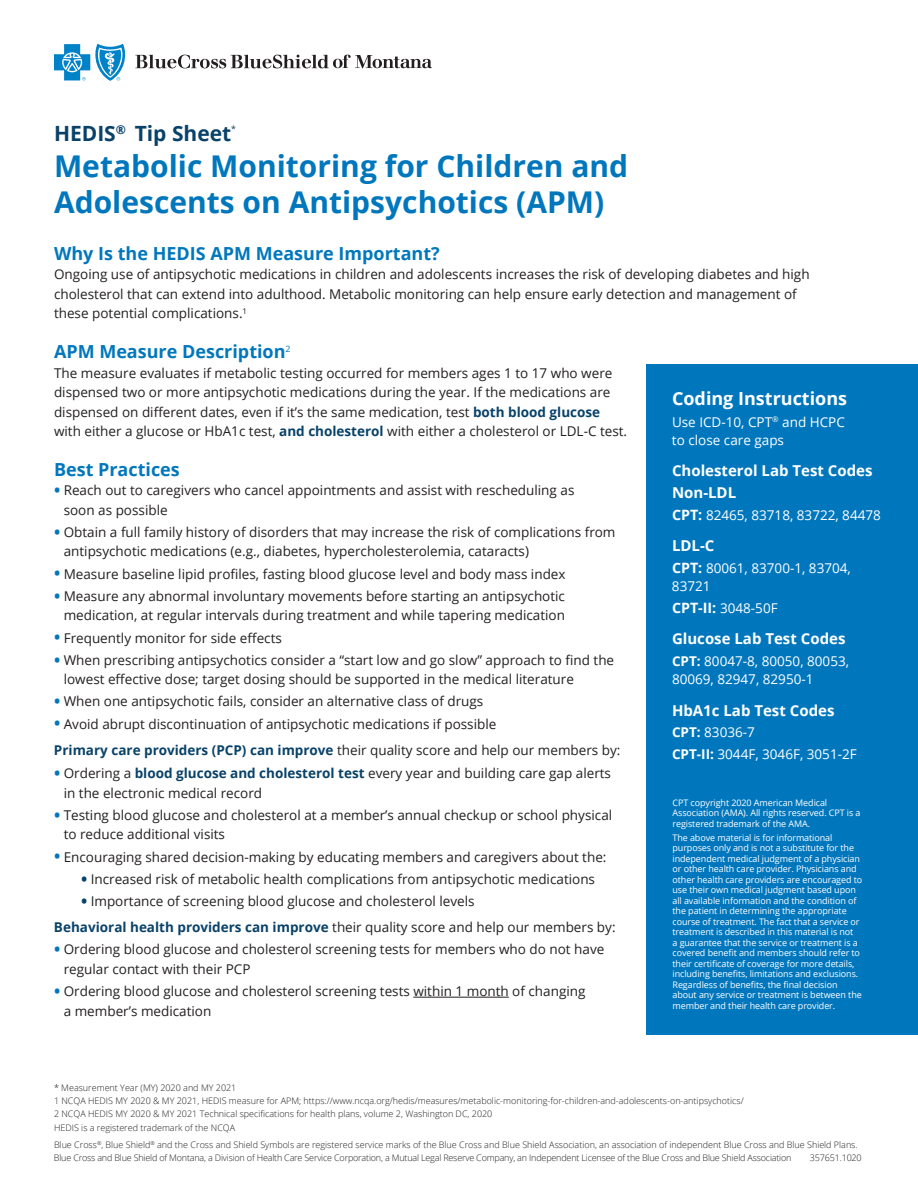
<style>
.page{position:relative;width:918px;height:1188px;background:#fff}
.page>*{position:absolute;margin:0;border:0;box-sizing:border-box;transform-origin:0 0}
.t1{font:700 30px/36px "Open Sans";color:#0077bd}
.t2{font:700 21px "Open Sans";color:#094269}
.t3{font:700 18px "Open Sans";color:#0077bd}
.t4{font:700 18px "Open Sans";color:#fff}
.t5{font:700 15px/21.8px "Open Sans";color:#fff}
.t6{font:13.5px/19.5px "Open Sans";color:#231f20}
.t7{font:13.5px/18px "Open Sans";color:#fff}
.t8{font:9px/10.5px "Open Sans";letter-spacing:-.01em;color:#fff}
.t9{font:300 9px/13.2px "Open Sans";color:#231f20}
.t10{font:300 9px "Open Sans";letter-spacing:-.02em;color:#231f20}
.t11{font:8.7px "Open Sans";color:#094269}
.s1{font-weight:700;color:#094269}
.s2{font-weight:700;font-size:16.5px;color:#0077bd}
.s3{font-weight:700;font-size:16.5px;color:#094269}
.s4{font-weight:700;font-size:14.25px}
.s5{font-weight:700}
</style>
<div class="page">
<svg style="left:54px;top:44px;width:72px;height:37px"></svg>
<svg style="left:135px;top:55px;width:297px;height:13px"></svg>
<div style="left:646px;top:364px;width:272px;height:671px;background:#0077bd"></div>
<hr style="left:413px;top:997px;width:96px;height:1px;background:#231f20">
<h2 class="t2" style="left:54px;top:119px;width:179px">HEDIS<sup>®</sup> Tip Sheet</h2>
<p class="t11" style="left:231px;top:123px;width:6px">*</p>
<h1 class="t1" style="left:54px;top:147px;width:576px">Metabolic Monitoring for Children and<br>Adolescents on Antipsychotics (APM)</h1>
<h3 class="t3" style="left:54px;top:241px;width:387px">Why Is the HEDIS APM Measure Important?</h3>
<p class="t6" style="left:54px;top:264px;width:757px">Ongoing use of antipsychotic medications in children and adolescents increases the risk of developing diabetes and high cholesterol that can extend into adulthood. Metabolic monitoring can help ensure early detection and management of these potential complications.<sup>1</sup></p>
<h3 class="t3" style="left:54px;top:339px;width:238px">APM Measure Description<sup>2</sup></h3>
<p class="t6" style="left:54px;top:363px;width:575px">The measure evaluates if metabolic testing occurred for members ages 1 to 17 who were dispensed two or more antipsychotic medications during the year. If the medications are dispensed on different dates, even if it’s the same medication, test <span class="s1">both blood glucose </span>with either a glucose or HbA1c test, <span class="s1">and cholesterol</span> with either a cholesterol or LDL-C test.</p>
<h3 class="t3" style="left:54px;top:457px;width:127px">Best Practices</h3>
<p class="t6" style="left:64px;top:480px;width:512px;text-indent:-10px"><span class="s2">•</span> Reach out to caregivers who cancel appointments and assist with rescheduling as soon as possible</p>
<p class="t6" style="left:64px;top:522px;width:553px;text-indent:-10px"><span class="s2">•</span> Obtain a full family history of disorders that may increase the risk of complications from antipsychotic medications (e.g., diabetes, hypercholesterolemia, cataracts)</p>
<p class="t6" style="left:54px;top:564px;width:513px"><span class="s2">•</span> Measure baseline lipid profiles, fasting blood glucose level and body mass index</p>
<p class="t6" style="left:54px;top:586px;width:513px;text-align:right"><span class="s2">•</span> Measure any abnormal involuntary movements before starting an antipsychotic medication, at regular intervals during treatment and while tapering medication</p>
<p class="t6" style="left:54px;top:628px;width:229px"><span class="s2">•</span> Frequently monitor for side effects</p>
<p class="t6" style="left:64px;top:650px;width:552px;text-indent:-10px"><span class="s2">•</span> When prescribing antipsychotics consider a “start low and go slow” approach to find the lowest effective dose; target dosing should be supported in the medical literature</p>
<p class="t6" style="left:54px;top:691px;width:431px"><span class="s2">•</span> When one antipsychotic fails, consider an alternative class of drugs</p>
<p class="t6" style="left:54px;top:710px;width:568px;line-height:26.2px"><span class="s2">•</span> Avoid abrupt discontinuation of antipsychotic medications if possible<br><span class="s1">Primary care providers (PCP) can improve</span> their quality score and help our members by:</p>
<p class="t6" style="left:64px;top:763px;width:549px;text-indent:-10px"><span class="s2">•</span> Ordering a <span class="s1">blood glucose and cholesterol test</span> every year and building care gap alerts in the electronic medical record</p>
<p class="t6" style="left:64px;top:805px;width:550px;text-indent:-10px"><span class="s2">•</span> Testing blood glucose and cholesterol at a member’s annual checkup or school physical to reduce additional visits</p>
<p class="t6" style="left:54px;top:847px;width:554px"><span class="s2">•</span> Encouraging shared decision-making by educating members and caregivers about the:</p>
<p class="t6" style="left:81px;top:869px;width:516px"><span class="s3">•</span> Increased risk of metabolic health complications from antipsychotic medications</p>
<p class="t6" style="left:54px;top:888px;width:563px;line-height:26.2px;text-indent:27px"><span class="s3">•</span> Importance of screening blood glucose and cholesterol levels<br><span class="s1">Behavioral health providers can improve</span> their quality score and help our members by:</p>
<p class="t6" style="left:64px;top:939px;width:542px;text-indent:-10px"><span class="s2">•</span> Ordering blood glucose and cholesterol screening tests for members who do not have regular contact with their PCP</p>
<p class="t6" style="left:64px;top:981px;width:523px;text-indent:-10px"><span class="s2">•</span> Ordering blood glucose and cholesterol screening tests within 1 month of changing a member’s medication</p>
<h3 class="t4" style="left:672px;top:386px;width:177px">Coding Instructions</h3>
<p class="t7" style="left:672px;top:412px;width:174px">Use ICD-10, CPT<sup>®</sup> and HCPC to close care gaps</p>
<p class="t5" style="left:672px;top:459px;width:202px">Cholesterol Lab Test Codes<br>Non-LDL</p>
<p class="t7" style="left:672px;top:505px;width:210px"><span class="s4">CPT:</span> 82465, 83718, 83722, 84478</p>
<p class="t5" style="left:672px;top:534px;width:44px">LDL-C</p>
<p class="t7" style="left:672px;top:559px;width:180px"><span class="s4">CPT:</span> 80061, 83700-1, 83704,<br>83721</p>
<p class="t7" style="left:672px;top:599px;width:107px"><span class="s4">CPT-II:</span> 3048-50F</p>
<p class="t5" style="left:672px;top:628px;width:175px">Glucose Lab Test Codes</p>
<p class="t7" style="left:672px;top:652px;width:179px"><span class="s5">CPT:</span> 80047-8, 80050, 80053,<br>80069, 82947, 82950-1</p>
<p class="t5" style="left:672px;top:699px;width:164px">HbA1c Lab Test Codes</p>
<p class="t7" style="left:672px;top:721px;width:186px;line-height:21.8px"><span class="s5">CPT:</span> 83036-7<br><span class="s5">CPT-II:</span> 3044F, 3046F, 3051-2F</p>
<p class="t8" style="left:673px;top:797px;width:190px">CPT copyright 2020 American Medical<br>Association (AMA). All rights reserved. CPT is a registered trademark of the AMA.</p>
<p class="t8" style="left:673px;top:832px;width:191px">The above material is for informational purposes only and is not a substitute for the independent medical judgment of a physician or other health care provider. Physicians and other health care providers are encouraged to use their own medical judgment based upon all available information and the condition of the patient in determining the appropriate course of treatment. The fact that a service or treatment is described in this material is not<br>a guarantee that the service or treatment is a covered benefit and members should refer to their certificate of coverage for more details, including benefits, limitations and exclusions.<br>Regardless of benefits, the final decision about any service or treatment is between the member and their health care provider.</p>
<p class="t8" style="left:673px;top:828px;width:190px">CPT copyright 2020 American Medical<br>Association (AMA). All rights reserved. CPT is a registered trademark of the AMA.</p>
<p class="t8" style="left:673px;top:864px;width:191px">The above material is f r informational purpos s only and is not a substitute for the independent medical judgment of a physician or other health care provider. Physicians and other heal h care providers are enc u ag d to use their own medical judgment b sed upon all vailable information and the conditio of the patient in determining the appropria e</p>
<p class="t8" style="left:682px;top:948px;width:179px">urs of treatment. The fact that a se vice or</p>
<p class="t8" style="left:676px;top:958px;width:179px">reatment is d scribed in this material is not</p>
<p class="t8" style="left:673px;top:969px;width:187px">a guarante tha the serv ce or treatment is a</p>
<p class="t8" style="left:673px;top:979px;width:189px">covered benefit and members should refer to</p>
<p class="t8" style="left:673px;top:990px;width:183px">their certificate of cover ge for more d tails,</p>
<p class="t8" style="left:673px;top:1000px;width:187px">including benefits, limitations and exclusions.</p>
<p class="t9" style="left:54px;top:1081px;width:691px">* Measurement Year (MY) 2020 and MY 2021<br>1 NCQA HEDIS MY 2020 &amp; MY 2021, HEDIS measure for APM; https://www.ncqa.org/hedis/measures/metabolic-monitoring-for-children-and-adolescents-on-antipsychotics/ 2 NCQA HEDIS MY 2020 &amp; MY 2021 Technical specifications for health plans, volume 2, Washington DC, 2020<br>HEDIS is a registered trademark of the NCQA</p>
<p class="t9" style="left:54px;top:1138px;width:805px">Blue Cross<sup>®</sup>, Blue Shield<sup>®</sup> and the Cross and Shield Symbols are registered service marks of the Blue Cross and Blue Shield Association, an association of independent Blue Cross and Blue Shield Plans.<br>Blue Cross and Blue Shield of Montana, a Division of Health Care Service Corporation, a Mutual Legal Reserve Company, an Independent Licensee of the Blue Cross and Blue Shield Association</p>
<p class="t10" style="left:810px;top:1152px;width:53px">357651.1020</p>
</div>
